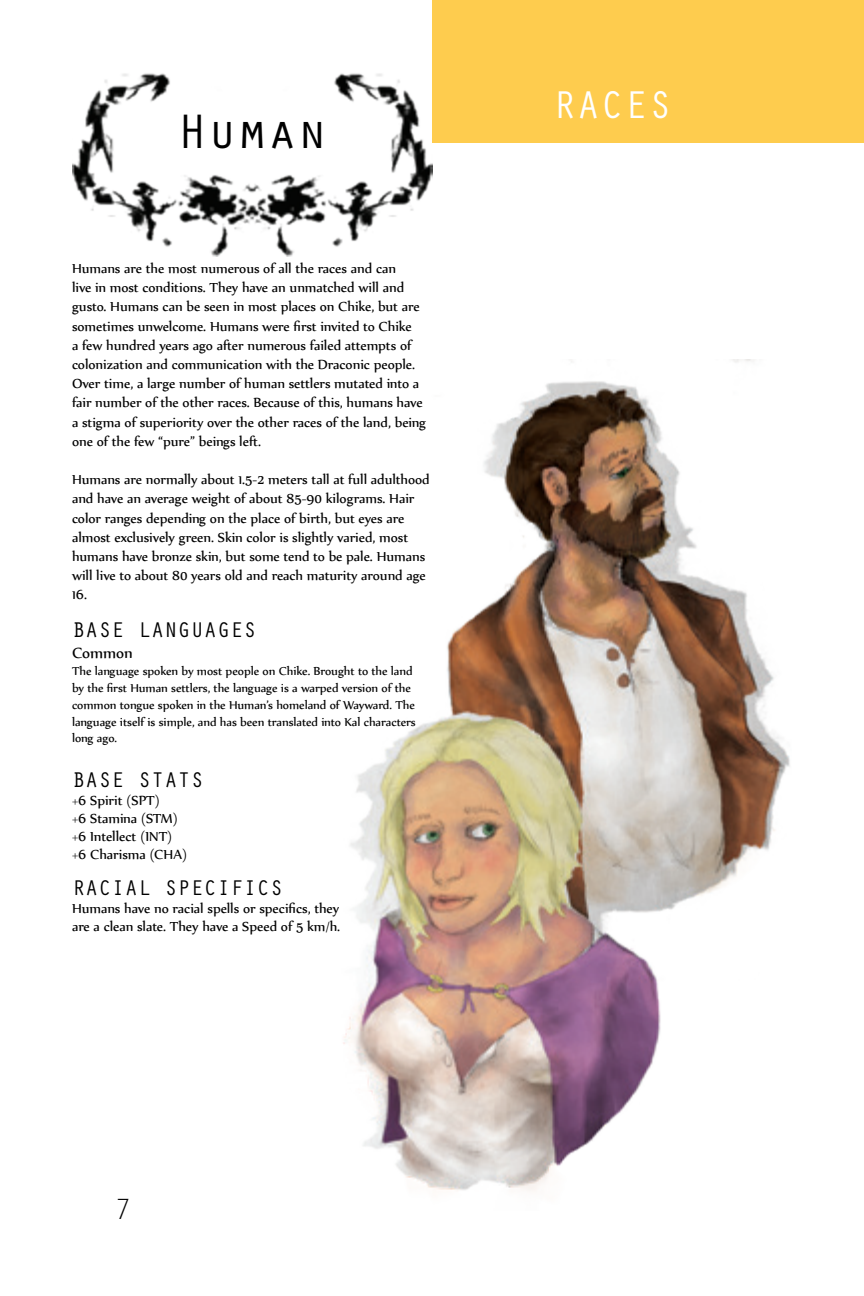
<style>
.page{position:relative;width:864px;height:1296px;background:#fff}
.page>*{position:absolute;margin:0;border:0;box-sizing:border-box;transform-origin:0 0}
.t1{font:50px "Orator Std";color:#000}
.t2{font:40px "Orator Std";color:#fff}
.t3{font:28px "Letter Gothic Std";color:#000}
.t4{font:22px "Orator Std";color:#000}
.t5{font:18px "Nyala";color:#000}
.t6{font:16px/19.2px "Nyala";color:#000}
.t7{font:14px/16.8px "Nyala";color:#000}
</style>
<div class="page">
<div style="left:432px;top:1px;width:432px;height:142px;background:#fecc4e"></div>
<img style="left:343px;top:359px;width:447px;height:832px">
<img style="left:72px;top:73px;width:361px;height:184px">
<p class="t1" style="left:178px;top:96px;width:152px">Human</p>
<p class="t6" style="left:72px;top:258px;width:356px">Humans are the most numerous of all the races and can<br>live in most conditions. They have an unmatched will and gusto. Humans can be seen in most places on Chike, but are sometimes unwelcome. Humans were first invited to Chike<br>a few hundred years ago after numerous failed attempts of colonization and communication with the Draconic people.<br>Over time, a large number of human settlers mutated into a fair number of the other races. Because of this, humans have a stigma of superiority over the other races of the land, being one of the few “pure” beings left.</p>
<p class="t6" style="left:72px;top:470px;width:359px">Humans are normally about 1.5-2 meters tall at full adulthood and have an average weight of about 85-90 kilograms. Hair color ranges depending on the place of birth, but eyes are almost exclusively green. Skin color is slightly varied, most humans have bronze skin, but some tend to be pale. Humans will live to about 80 years old and reach maturity around age 16.</p>
<p class="t4" style="left:72px;top:614px;width:186px">BASE LANGUAGES</p>
<p class="t5" style="left:72px;top:642px;width:62px">Common</p>
<p class="t7" style="left:72px;top:662px;width:345px">The language spoken by most people on Chike. Brought to the land by the first Human settlers, the language is a warped version of the common tongue spoken in the Human’s homeland of Wayward. The language itself is simple, and has been translated into Kal characters long ago.</p>
<p class="t4" style="left:72px;top:764px;width:133px">BASE STATS</p>
<p class="t6" style="left:72px;top:790px;width:89px">+6 Spirit (SPT)</p>
<p class="t6" style="left:72px;top:808px;width:108px">+6 Stamina (STM)</p>
<p class="t6" style="left:72px;top:826px;width:102px">+6 Intellect (INT)</p>
<p class="t6" style="left:72px;top:844px;width:117px">+6 Charisma (CHA)</p>
<p class="t4" style="left:72px;top:872px;width:213px">RACIAL SPECIFICS</p>
<p class="t6" style="left:72px;top:898px;width:269px">Humans have no racial spells or specifics, they</p>
<p class="t6" style="left:72px;top:916px;width:270px">are a clean slate. They have a Speed of 5 km/h.</p>
<h3 class="t3" style="left:115px;top:1193px;width:18px">7</h3>
<h2 class="t2" style="left:553px;top:76px;width:121px">RACES</h2>
</div>
